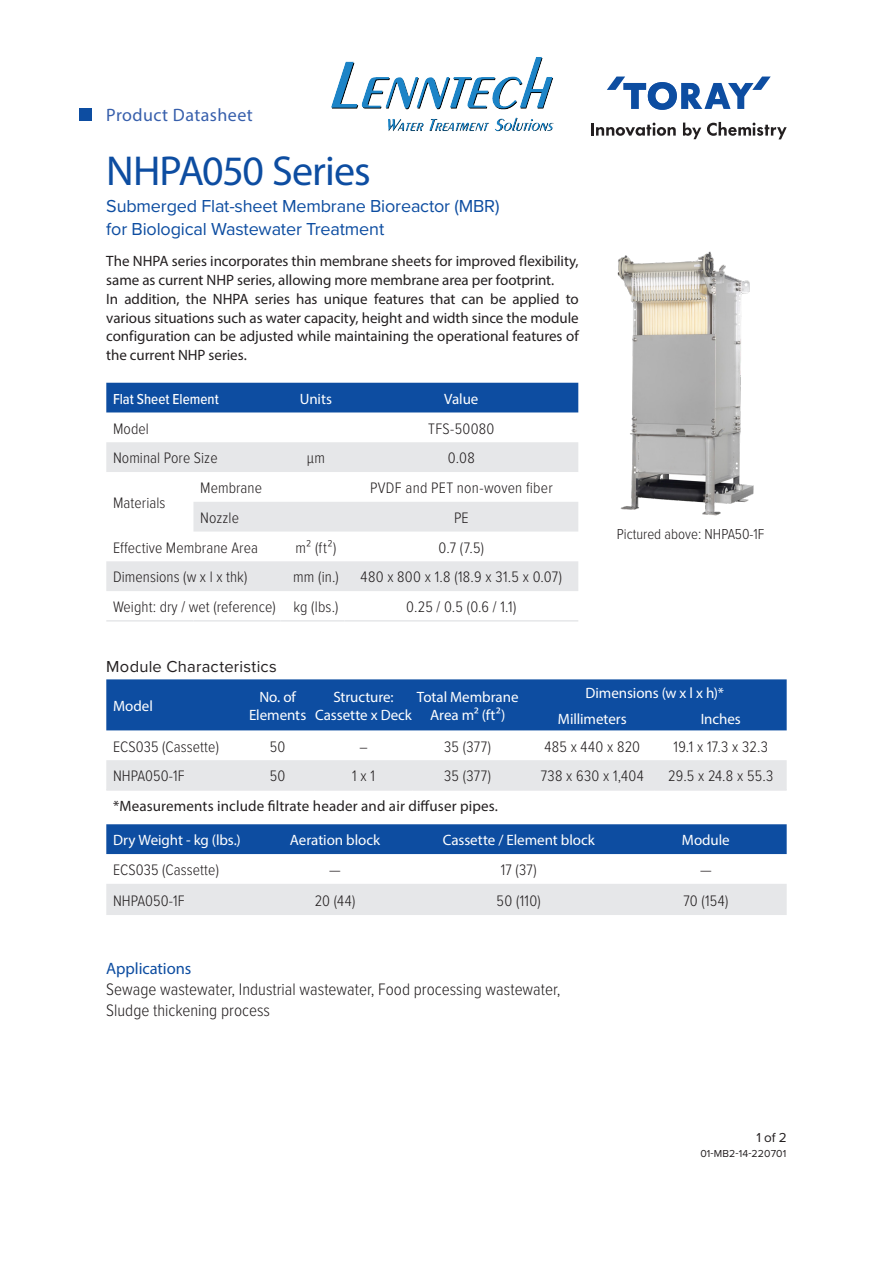
<style>
.page{position:relative;width:893px;height:1263px;background:#fff}
.page>*{position:absolute;margin:0;border:0;box-sizing:border-box;transform-origin:0 0}
.product_model{font:42px "Myriad Pro";letter-spacing:-.02em;color:#0d4da1}
.subtitle{font:18px/22.5px "Proxima Nova";letter-spacing:-.01em;color:#0d4da1}
.t1{font:18px "Myriad Pro";letter-spacing:.025em;color:#375fac}
.copy{font:300 17.25px/21px "Proxima Nova Cond";color:#231f20}
.t2{font:16.5px "Proxima Nova";letter-spacing:.015em;color:#231f20}
.copy-2{font:16.5px "Myriad Pro";letter-spacing:-.005em;color:#0d4da1}
.t3{font:300 15.75px "Proxima Nova Cond";letter-spacing:.005em;color:#231f20}
.t4{font:300 15.75px "Proxima Nova Cond";letter-spacing:.025em;color:#231f20}
.description{font:15px/18.8px "Myriad Pro";letter-spacing:-.005em;color:#231f20}
.t5{font:15px/18px "Myriad Pro";letter-spacing:-.005em;color:#fff;text-align:center}
.t6{font:300 15px "Proxima Nova Cond";color:#231f20}
.t7{font:500 15px "Proxima Nova Cond";color:#fff}
.t8{font:13.5px "Proxima Nova";color:#231f20}
.t9{font:10.5px "Proxima Nova";letter-spacing:.01em;color:#231f20}
</style>
<div class="page">
<svg style="left:591px;top:123px;width:85px;height:13px"></svg>
<svg style="left:683px;top:123px;width:18px;height:16px"></svg>
<svg style="left:707px;top:122px;width:80px;height:17px"></svg>
<svg style="left:607px;top:77px;width:164px;height:33px"></svg>
<img style="left:617px;top:251px;width:137px;height:265px">
<div style="left:79px;top:108px;width:12px;height:13px;background:#0d4da1"></div>
<div style="left:106px;top:383px;width:472px;height:29px;background:#0d4da1"></div>
<svg style="left:106px;top:442px;width:472px;height:149px;fill:#e6e7e9"></svg>
<hr style="left:106px;top:620px;width:87px;height:2px;background:#e6e7e9">
<hr style="left:193px;top:620px;width:88px;height:2px;background:#e6e7e9">
<hr style="left:281px;top:620px;width:63px;height:2px;background:#e6e7e9">
<hr style="left:344px;top:620px;width:234px;height:2px;background:#e6e7e9">
<div style="left:106px;top:679px;width:681px;height:51px;background:#0d4da1"></div>
<div style="left:106px;top:760px;width:681px;height:29px;background:#e6e7e9"></div>
<hr style="left:106px;top:789px;width:128px;height:2px;background:#e6e7e9">
<hr style="left:234px;top:789px;width:81px;height:2px;background:#e6e7e9">
<hr style="left:315px;top:789px;width:97px;height:2px;background:#e6e7e9">
<hr style="left:412px;top:789px;width:111px;height:2px;background:#e6e7e9">
<hr style="left:523px;top:789px;width:132px;height:2px;background:#e6e7e9">
<hr style="left:655px;top:789px;width:132px;height:2px;background:#e6e7e9">
<div style="left:106px;top:824px;width:681px;height:30px;background:#0d4da1"></div>
<div style="left:106px;top:884px;width:681px;height:31px;background:#e6e7e9"></div>
<img style="left:331px;top:57px;width:223px;height:75px">
<p class="t1" style="left:106px;top:103px;width:148px">Product Datasheet</p>
<p class="product_model" style="left:106px;top:145px;width:266px">NHPA050 Series</p>
<p class="subtitle" style="left:106px;top:194px;width:395px">Submerged Flat-sheet Membrane Bioreactor (MBR) for Biological Wastewater Treatment</p>
<p class="description" style="left:106px;top:252px;width:474px">The NHPA series incorporates thin membrane sheets for improved flexibility, same as current NHP series, allowing more membrane area per footprint.</p>
<p class="description" style="left:106px;top:289px;width:474px;text-align:justify">In addition, the NHPA series has unique features that can be applied to various situations such as water capacity, height and width since the module configuration can be adjusted while maintaining the operational features of the current NHP series.</p>
<p class="t7" style="left:113px;top:387px;width:107px">Flat Sheet Element</p>
<p class="t5" style="left:300px;top:389px;width:34px">Units</p>
<p class="t5" style="left:444px;top:389px;width:36px">Value</p>
<p class="t3" style="left:113px;top:417px;width:37px">Model</p>
<p class="t3" style="left:428px;top:417px;width:68px">TFS-50080</p>
<p class="t3" style="left:113px;top:446px;width:106px">Nominal Pore Size</p>
<p class="t3" style="left:307px;top:446px;width:20px">µm</p>
<p class="t3" style="left:448px;top:446px;width:28px">0.08</p>
<p class="t3" style="left:113px;top:491px;width:54px">Materials</p>
<p class="t3" style="left:200px;top:476px;width:63px">Membrane</p>
<p class="t3" style="left:370px;top:476px;width:184px">PVDF and PET non-woven fiber</p>
<p class="t3" style="left:200px;top:506px;width:40px">Nozzle</p>
<p class="t3" style="left:454px;top:506px;width:16px">PE</p>
<p class="t3" style="left:113px;top:536px;width:146px">Effective Membrane Area</p>
<p class="t3" style="left:295px;top:536px;width:42px">m² (ft²)</p>
<p class="t3" style="left:439px;top:536px;width:47px">0.7 (7.5)</p>
<p class="t3" style="left:113px;top:566px;width:136px">Dimensions (w x l x thk)</p>
<p class="t3" style="left:293px;top:566px;width:47px">mm (in.)</p>
<p class="t3" style="left:361px;top:566px;width:203px">480 x 800 x 1.8 (18.9 x 31.5 x 0.07)</p>
<p class="t3" style="left:113px;top:595px;width:164px">Weight: dry / wet (reference)</p>
<p class="t3" style="left:293px;top:595px;width:47px">kg (lbs.)</p>
<p class="t3" style="left:406px;top:595px;width:112px">0.25 / 0.5 (0.6 / 1.1)</p>
<p class="t6" style="left:617px;top:523px;width:149px">Pictured above: NHPA50-1F</p>
<p class="t2" style="left:106px;top:655px;width:172px">Module Characteristics</p>
<p class="t5" style="left:113px;top:696px;width:41px">Model</p>
<p class="t5" style="left:249px;top:687px;width:59px">No. of<br>Elements</p>
<p class="t5" style="left:333px;top:687px;width:62px">Structure:</p>
<p class="t5" style="left:417px;top:687px;width:103px">Total Membrane<br>Area m² (ft²)</p>
<p class="t5" style="left:586px;top:684px;width:140px">Dimensions (w x l x h)*</p>
<p class="t5" style="left:315px;top:705px;width:98px">Cassette x Deck</p>
<p class="t5" style="left:558px;top:709px;width:70px">Millimeters</p>
<p class="t5" style="left:701px;top:709px;width:42px">Inches</p>
<p class="t3" style="left:113px;top:735px;width:107px">ECS035 (Cassette)</p>
<p class="t3" style="left:270px;top:735px;width:17px">50</p>
<p class="t3" style="left:359px;top:735px;width:10px">–</p>
<p class="t3" style="left:444px;top:735px;width:48px">35 (377)</p>
<p class="t3" style="left:544px;top:735px;width:97px">485 x 440 x 820</p>
<p class="t3" style="left:673px;top:735px;width:96px">19.1 x 17.3 x 32.3</p>
<p class="t3" style="left:113px;top:764px;width:73px">NHPA050-1F</p>
<p class="t3" style="left:270px;top:764px;width:17px">50</p>
<p class="t3" style="left:352px;top:764px;width:24px">1 x 1</p>
<p class="t3" style="left:444px;top:764px;width:48px">35 (377)</p>
<p class="t4" style="left:541px;top:764px;width:105px">738 x 630 x 1,404</p>
<p class="t3" style="left:668px;top:764px;width:107px">29.5 x 24.8 x 55.3</p>
<p class="description" style="left:113px;top:796px;width:386px">*Measurements include filtrate header and air diffuser pipes.</p>
<p class="t5" style="left:113px;top:830px;width:129px">Dry Weight - kg (lbs.)</p>
<p class="t5" style="left:290px;top:830px;width:92px">Aeration block</p>
<p class="t5" style="left:443px;top:830px;width:153px">Cassette / Element block</p>
<p class="t5" style="left:682px;top:830px;width:49px">Module</p>
<p class="t3" style="left:113px;top:858px;width:107px">ECS035 (Cassette)</p>
<p class="t3" style="left:329px;top:858px;width:13px">—</p>
<p class="t3" style="left:501px;top:858px;width:38px">17 (37)</p>
<p class="t3" style="left:700px;top:858px;width:13px">—</p>
<p class="t3" style="left:113px;top:889px;width:73px">NHPA050-1F</p>
<p class="t3" style="left:315px;top:889px;width:42px">20 (44)</p>
<p class="t3" style="left:497px;top:889px;width:46px">50 (110)</p>
<p class="t3" style="left:683px;top:889px;width:46px">70 (154)</p>
<p class="copy-2" style="left:106px;top:958px;width:87px">Applications</p>
<p class="copy" style="left:106px;top:978px;width:456px">Sewage wastewater, Industrial wastewater, Food processing wastewater,<br>Sludge thickening process</p>
<p class="t8" style="left:756px;top:1127px;width:32px">1 of 2</p>
<p class="t9" style="left:700px;top:1145px;width:87px">01-MB2-14-220701</p>
</div>
